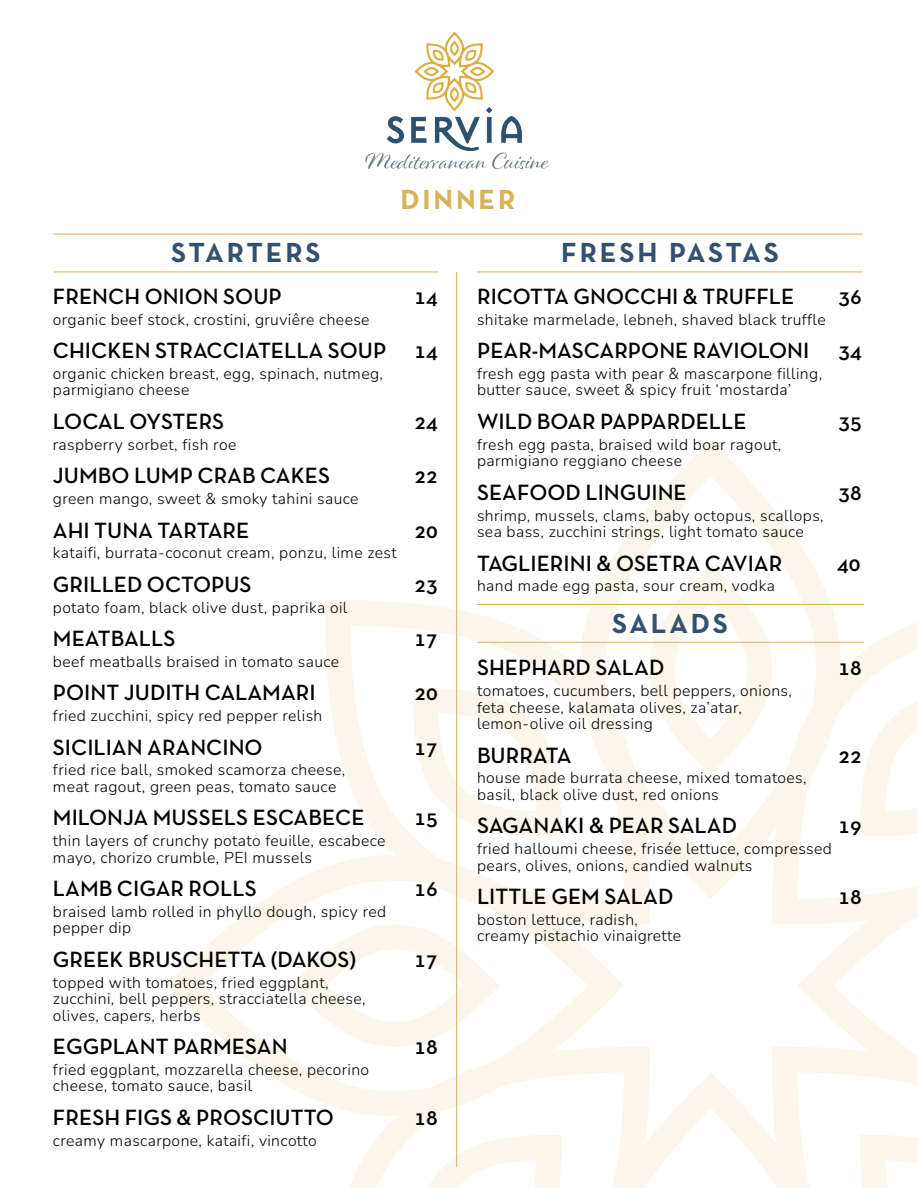
<style>
.page{position:relative;width:918px;height:1188px;background:#fff}
.page>*{position:absolute;margin:0;border:0;box-sizing:border-box;transform-origin:0 0}
.t1{font:700 28.2px "Neutra Text";letter-spacing:.1em;color:#33516e}
.t2{font:700 28.2px "Neutra Text";letter-spacing:.1em;color:#d9b157}
.t3{font:600 22.5px "Neutra Text TF";color:#000}
.t4{font:200 15.75px/16.5px "Nunito";letter-spacing:.025em;color:#000}
</style>
<div class="page">
<svg style="left:593px;top:441px;width:179px;height:413px"></svg>
<svg style="left:649px;top:565px;width:123px;height:209px"></svg>
<svg style="left:772px;top:507px;width:146px;height:347px"></svg>
<svg style="left:860px;top:688px;width:58px;height:148px"></svg>
<svg style="left:349px;top:1118px;width:213px;height:70px"></svg>
<svg style="left:413px;top:1135px;width:148px;height:53px"></svg>
<svg style="left:166px;top:868px;width:413px;height:250px"></svg>
<svg style="left:290px;top:924px;width:210px;height:123px"></svg>
<svg style="left:579px;top:854px;width:339px;height:334px"></svg>
<svg style="left:325px;top:600px;width:324px;height:324px"></svg>
<svg style="left:413px;top:688px;width:148px;height:148px"></svg>
<hr style="left:54px;top:272px;width:385px;height:1px;background:#d9b157">
<hr style="left:477px;top:642px;width:387px;height:1px;background:#d9b157">
<hr style="left:53px;top:234px;width:810px;height:1px;background:#d9b157">
<hr style="left:477px;top:604px;width:387px;height:1px;background:#d9b157">
<hr style="left:477px;top:272px;width:386px;height:1px;background:#d9b157">
<hr style="left:456px;top:272px;width:1px;height:895px;background:#d9b157">
<img style="left:365px;top:31px;width:185px;height:139px">
<h1 class="t2" style="left:401px;top:182px;width:116px">DINNER</h1>
<h1 class="t1" style="left:171px;top:235px;width:151px">STARTERS</h1>
<h2 class="t3" style="left:53px;top:283px;width:230px">FRENCH ONION SOUP</h2>
<h2 class="t3" style="left:414px;top:283px;width:25px">14</h2>
<p class="t4" style="left:53px;top:310px;width:318px">organic beef stock, crostini, gruviêre cheese</p>
<h2 class="t3" style="left:53px;top:337px;width:386px">CHICKEN STRACCIATELLA SOUP 14</h2>
<p class="t4" style="left:53px;top:365px;width:332px">organic chicken breast, egg, spinach, nutmeg, parmigiano cheese</p>
<h2 class="t3" style="left:53px;top:408px;width:173px">LOCAL OYSTERS</h2>
<h2 class="t3" style="left:414px;top:408px;width:25px">24</h2>
<p class="t4" style="left:53px;top:435px;width:185px">raspberry sorbet, fish roe</p>
<h2 class="t3" style="left:53px;top:462px;width:279px">JUMBO LUMP CRAB CAKES</h2>
<h2 class="t3" style="left:414px;top:462px;width:25px">22</h2>
<p class="t4" style="left:53px;top:490px;width:307px">green mango, sweet &amp; smoky tahini sauce</p>
<h2 class="t3" style="left:53px;top:516px;width:198px">AHI TUNA TARTARE</h2>
<h2 class="t3" style="left:414px;top:516px;width:25px">20</h2>
<p class="t4" style="left:53px;top:544px;width:345px">kataifi, burrata-coconut cream, ponzu, lime zest</p>
<h2 class="t3" style="left:53px;top:570px;width:200px">GRILLED OCTOPUS</h2>
<h2 class="t3" style="left:414px;top:570px;width:25px">23</h2>
<p class="t4" style="left:53px;top:598px;width:296px">potato foam, black olive dust, paprika oil</p>
<h2 class="t3" style="left:53px;top:625px;width:124px">MEATBALLS</h2>
<h2 class="t3" style="left:414px;top:625px;width:25px">17</h2>
<p class="t4" style="left:53px;top:653px;width:288px">beef meatballs braised in tomato sauce</p>
<h2 class="t3" style="left:53px;top:679px;width:264px">POINT JUDITH CALAMARI</h2>
<h2 class="t3" style="left:414px;top:679px;width:25px">20</h2>
<p class="t4" style="left:53px;top:707px;width:271px">fried zucchini, spicy red pepper relish</p>
<h2 class="t3" style="left:53px;top:733px;width:211px">SICILIAN ARANCINO</h2>
<h2 class="t3" style="left:414px;top:733px;width:25px">17</h2>
<p class="t4" style="left:53px;top:761px;width:294px">fried rice ball, smoked scamorza cheese, meat ragout, green peas, tomato sauce</p>
<h2 class="t3" style="left:53px;top:804px;width:313px">MILONJA MUSSELS ESCABECE</h2>
<h2 class="t3" style="left:414px;top:804px;width:25px">15</h2>
<p class="t4" style="left:53px;top:832px;width:334px">thin layers of crunchy potato feuille, escabece mayo, chorizo crumble, PEI mussels</p>
<h2 class="t3" style="left:53px;top:875px;width:205px">LAMB CIGAR ROLLS</h2>
<h2 class="t3" style="left:414px;top:875px;width:25px">16</h2>
<p class="t4" style="left:53px;top:903px;width:335px">braised lamb rolled in phyllo dough, spicy red pepper dip</p>
<h2 class="t3" style="left:53px;top:945px;width:305px">GREEK BRUSCHETTA (DAKOS)</h2>
<h2 class="t3" style="left:414px;top:945px;width:25px">17</h2>
<p class="t4" style="left:53px;top:973px;width:314px">topped with tomatoes, fried eggplant, zucchini, bell peppers, stracciatella cheese, olives, capers, herbs</p>
<h2 class="t3" style="left:53px;top:1033px;width:236px">EGGPLANT PARMESAN</h2>
<h2 class="t3" style="left:414px;top:1033px;width:25px">18</h2>
<p class="t4" style="left:53px;top:1061px;width:318px">fried eggplant, mozzarella cheese, pecorino cheese, tomato sauce, basil</p>
<h2 class="t3" style="left:53px;top:1103px;width:282px">FRESH FIGS &amp; PROSCIUTTO</h2>
<h2 class="t3" style="left:414px;top:1103px;width:25px">18</h2>
<p class="t4" style="left:53px;top:1131px;width:265px">creamy mascarpone, kataifi, vincotto</p>
<h1 class="t1" style="left:561px;top:235px;width:219px">FRESH PASTAS</h1>
<h2 class="t3" style="left:477px;top:283px;width:319px">RICOTTA GNOCCHI &amp; TRUFFLE</h2>
<h2 class="t3" style="left:839px;top:283px;width:25px">36</h2>
<p class="t4" style="left:477px;top:310px;width:350px">shitake marmelade, lebneh, shaved black truffle</p>
<h2 class="t3" style="left:477px;top:337px;width:334px">PEAR-MASCARPONE RAVIOLONI</h2>
<h2 class="t3" style="left:839px;top:337px;width:25px">34</h2>
<p class="t4" style="left:477px;top:365px;width:347px">fresh egg pasta with pear &amp; mascarpone filling, butter sauce, sweet &amp; spicy fruit ‘mostarda’</p>
<h2 class="t3" style="left:477px;top:408px;width:271px">WILD BOAR PAPPARDELLE</h2>
<h2 class="t3" style="left:839px;top:408px;width:25px">35</h2>
<p class="t4" style="left:477px;top:435px;width:306px">fresh egg pasta, braised wild boar ragout, parmigiano reggiano cheese</p>
<h2 class="t3" style="left:477px;top:478px;width:211px">SEAFOOD LINGUINE</h2>
<h2 class="t3" style="left:839px;top:478px;width:25px">38</h2>
<p class="t4" style="left:477px;top:506px;width:348px">shrimp, mussels, clams, baby octopus, scallops, sea bass, zucchini strings, light tomato sauce</p>
<h2 class="t3" style="left:477px;top:549px;width:307px">TAGLIERINI &amp; OSETRA CAVIAR</h2>
<h2 class="t3" style="left:837px;top:549px;width:25px">40</h2>
<p class="t4" style="left:477px;top:577px;width:299px">hand made egg pasta, sour cream, vodka</p>
<h1 class="t1" style="left:612px;top:606px;width:117px">SALADS</h1>
<h2 class="t3" style="left:477px;top:654px;width:189px">SHEPHARD SALAD</h2>
<h2 class="t3" style="left:839px;top:654px;width:25px">18</h2>
<p class="t4" style="left:477px;top:682px;width:316px">tomatoes, cucumbers, bell peppers, onions, feta cheese, kalamata olives, za’atar, lemon-olive oil dressing</p>
<h2 class="t3" style="left:477px;top:741px;width:96px">BURRATA</h2>
<h2 class="t3" style="left:839px;top:741px;width:25px">22</h2>
<p class="t4" style="left:477px;top:769px;width:331px">house made burrata cheese, mixed tomatoes, basil, black olive dust, red onions</p>
<h2 class="t3" style="left:477px;top:812px;width:261px">SAGANAKI &amp; PEAR SALAD</h2>
<h2 class="t3" style="left:839px;top:812px;width:25px">19</h2>
<p class="t4" style="left:477px;top:840px;width:356px">fried halloumi cheese, frisée lettuce, compressed pears, olives, onions, candied walnuts</p>
<h2 class="t3" style="left:477px;top:883px;width:198px">LITTLE GEM SALAD</h2>
<h2 class="t3" style="left:839px;top:883px;width:25px">18</h2>
<p class="t4" style="left:477px;top:911px;width:206px">boston lettuce, radish, creamy pistachio vinaigrette</p>
</div>
